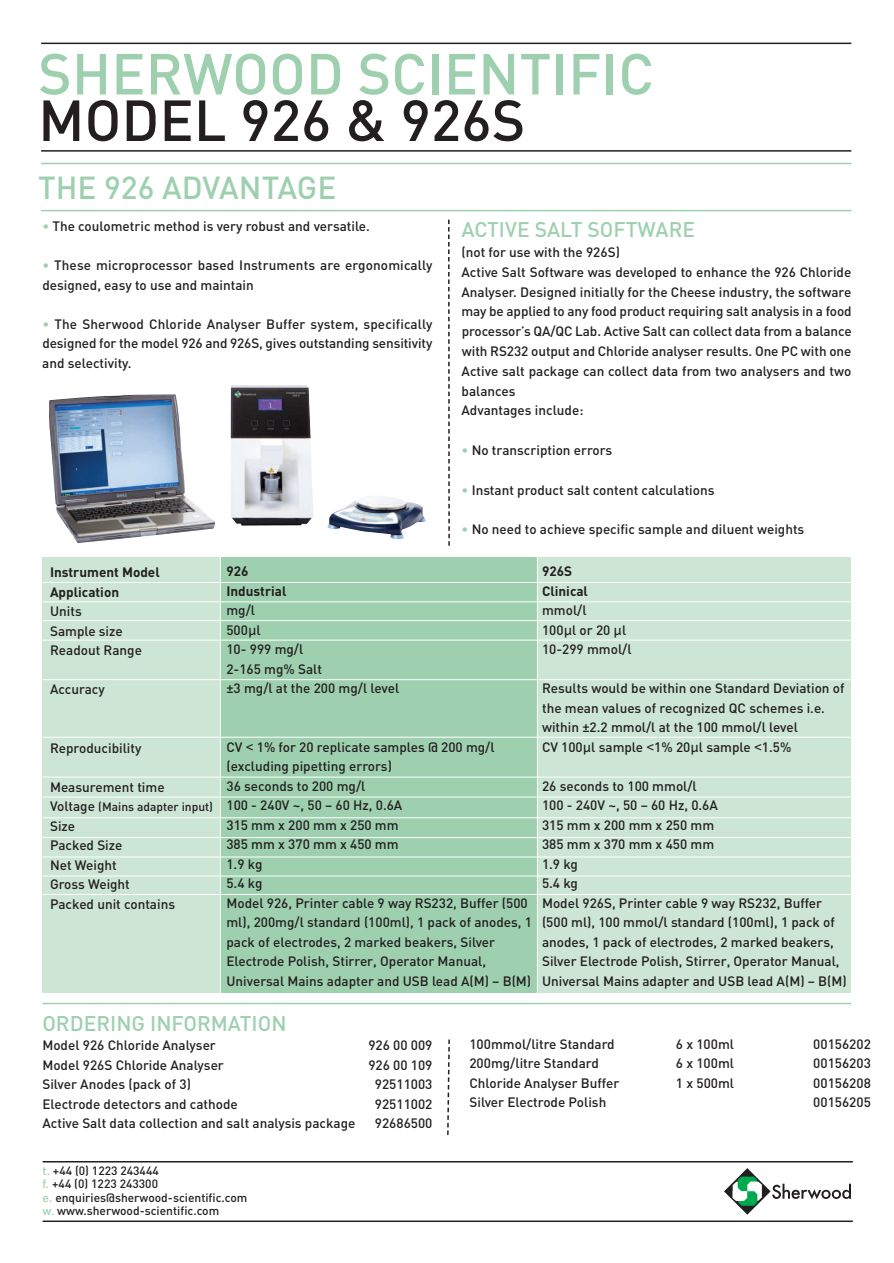
<style>
.page{position:relative;width:894px;height:1263px;background:#fff}
.page>*{position:absolute;margin:0;border:0;box-sizing:border-box;transform-origin:0 0}
.t1{font:500 57px "DIN";color:#9ed0b0}
.t2{font:500 57px "DIN";color:#231f20}
.t3{font:500 31.5px "DIN";color:#9ed0b0}
.t4{font:500 21px "DIN";color:#9ed0b0}
.t5{font:500 13.5px/19.5px "DIN";color:#231f20}
.t6{font:700 13.5px/19.5px "DIN";color:#231f20}
.t7{font:500 12px/13.5px "DIN";color:#231f20}
.s1{color:#9ed0b0}
.s2{font-size:13.5px}
.s3{font-family:"Lucida Grande";font-weight:400}
.s4{font-family:"Arial";font-weight:400}
</style>
<div class="page">
<svg style="left:724px;top:1168px;width:126px;height:47px"></svg>
<div style="left:43px;top:557px;width:807px;height:435px;background:#9ed0b0"></div>
<div style="left:537px;top:557px;width:313px;height:435px;background:#cce5d4"></div>
<img style="left:49px;top:385px;width:377px;height:158px">
<div style="left:43px;top:557px;width:177px;height:435px;background:#cce5d4"></div>
<hr style="left:41px;top:150px;width:809px;height:2px;background:#231f20">
<hr style="left:41px;top:43px;width:809px;height:1px;background:#231f20">
<hr style="left:41px;top:210px;width:809px;height:1px;background:#9ed0b0">
<hr style="left:41px;top:163px;width:809px;height:1px;background:#9ed0b0">
<hr style="left:43px;top:1221px;width:809px;height:1px;background:#231f20">
<hr style="left:43px;top:1161px;width:809px;height:2px;background:#231f20">
<svg style="left:448px;top:220px;width:1px;height:326px"></svg>
<hr style="left:43px;top:1003px;width:807px;height:1px;background:#9ed0b0">
<hr style="left:43px;top:582px;width:807px;height:1px;background:#fff">
<hr style="left:43px;top:602px;width:807px;height:1px;background:#fff">
<hr style="left:43px;top:620px;width:807px;height:1px;background:#fff">
<hr style="left:43px;top:640px;width:807px;height:1px;background:#fff">
<hr style="left:43px;top:679px;width:807px;height:1px;background:#fff">
<hr style="left:43px;top:737px;width:807px;height:1px;background:#fff">
<hr style="left:43px;top:777px;width:807px;height:1px;background:#fff">
<hr style="left:43px;top:797px;width:807px;height:1px;background:#fff">
<hr style="left:43px;top:817px;width:807px;height:1px;background:#fff">
<hr style="left:43px;top:837px;width:807px;height:1px;background:#fff">
<hr style="left:43px;top:857px;width:807px;height:1px;background:#fff">
<hr style="left:43px;top:876px;width:807px;height:1px;background:#fff">
<hr style="left:43px;top:894px;width:807px;height:1px;background:#fff">
<hr style="left:220px;top:557px;width:1px;height:439px;background:#fff">
<hr style="left:537px;top:548px;width:1px;height:448px;background:#fff">
<svg style="left:447px;top:1040px;width:3px;height:95px"></svg>
<h1 class="t1" style="left:38px;top:41px;width:617px">SHERWOOD SCIENTIFIC</h1>
<h1 class="t2" style="left:38px;top:88px;width:488px">MODEL 926 &amp; 926S</h1>
<h2 class="t3" style="left:38px;top:169px;width:299px">THE 926 ADVANTAGE</h2>
<p class="t5" style="left:42px;top:217px;width:329px"><span class="s1">•</span> The coulometric method is very robust and versatile.</p>
<p class="t5" style="left:42px;top:256px;width:391px"><span class="s1">•</span> These microprocessor based Instruments are ergonomically designed, easy to use and maintain</p>
<p class="t5" style="left:42px;top:314px;width:391px;text-align:justify"><span class="s1">•</span> The Sherwood Chloride Analyser Buffer system, specifically designed for the model 926 and 926S, gives outstanding sensitivity and selectivity.</p>
<h3 class="t4" style="left:461px;top:218px;width:235px">ACTIVE SALT SOFTWARE</h3>
<p class="t5" style="left:461px;top:242px;width:391px">(not for use with the 926S)<br>Active Salt Software was developed to enhance the 926 Chloride Analyser. Designed initially for the Cheese industry, the software may be applied to any food product requiring salt analysis in a food processor’s QA/QC Lab. Active Salt can collect data from a balance with RS232 output and Chloride analyser results. One PC with one Active salt package can collect data from two analysers and two balances<br>Advantages include:</p>
<p class="t5" style="left:461px;top:441px;width:152px"><span class="s1">•</span> No transcription errors</p>
<p class="t5" style="left:461px;top:480px;width:254px"><span class="s1">•</span> Instant product salt content calculations</p>
<p class="t5" style="left:461px;top:520px;width:344px"><span class="s1">•</span> No need to achieve specific sample and diluent weights</p>
<p class="t6" style="left:50px;top:563px;width:111px">Instrument Model<br>Application</p>
<p class="t5" style="left:50px;top:602px;width:93px">Units<br>Sample size<br>Readout Range</p>
<p class="t5" style="left:50px;top:680px;width:56px">Accuracy</p>
<p class="t5" style="left:50px;top:738px;width:93px">Reproducibility</p>
<p class="t5" style="left:50px;top:777px;width:116px">Measurement time</p>
<p class="t7" style="left:50px;top:801px;width:164px"><span class="s2">Voltage</span> (Mains adapter input)</p>
<p class="t5" style="left:50px;top:816px;width:126px">Size<br>Packed Size<br>Net Weight<br>Gross Weight<br>Packed unit contains</p>
<p class="t6" style="left:226px;top:562px;width:61px">926<br>Industrial</p>
<p class="t5" style="left:226px;top:601px;width:174px">mg/l<br>500<span class="s3">μ</span>l<br>10- 999 mg/l<br>2-165 mg% Salt<br>±3 mg/l at the 200 mg/l level</p>
<p class="t5" style="left:226px;top:737px;width:307px">CV <span class="s4">&lt;</span> 1% for 20 replicate samples @ 200 mg/l (excluding pipetting errors)<br>36 seconds to 200 mg/l<br>100 - 240V ~, 50 – 60 Hz, 0.6A<br>315 mm x 200 mm x 250 mm<br>385 mm x 370 mm x 450 mm<br>1.9 kg<br>5.4 kg<br>Model 926, Printer cable 9 way RS232, Buffer (500 ml), 200mg/l standard (100ml), 1 pack of anodes, 1 pack of electrodes, 2 marked beakers, Silver<br>Electrode Polish, Stirrer, Operator Manual,<br>Universal Mains adapter and USB lead A(M) – B(M)</p>
<p class="t6" style="left:541px;top:562px;width:47px">926S<br>Clinical</p>
<p class="t5" style="left:541px;top:601px;width:91px">mmol/l<br>100<span class="s3">μ</span>l or 20 <span class="s3">μ</span>l<br>10-299 mmol/l</p>
<p class="t5" style="left:541px;top:679px;width:304px">Results would be within one Standard Deviation of the mean values of recognized QC schemes i.e. within ±2.2 mmol/l at the 100 mmol/l level<br>CV 100<span class="s3">μ</span>l sample <span class="s4">&lt;</span>1% 20<span class="s3">μ</span>l sample <span class="s4">&lt;</span>1.5%</p>
<p class="t5" style="left:541px;top:776px;width:306px">26 seconds to 100 mmol/l<br>100 - 240V ~, 50 – 60 Hz, 0.6A<br>315 mm x 200 mm x 250 mm<br>385 mm x 370 mm x 450 mm<br>1.9 kg<br>5.4 kg<br>Model 926S, Printer cable 9 way RS232, Buffer (500 ml), 100 mmol/l standard (100ml), 1 pack of anodes, 1 pack of electrodes, 2 marked beakers,<br>Silver Electrode Polish, Stirrer, Operator Manual,<br>Universal Mains adapter and USB lead A(M) – B(M)</p>
<h3 class="t4" style="left:42px;top:1011px;width:245px">ORDERING INFORMATION</h3>
<p class="t5" style="left:42px;top:1036px;width:175px">Model 926 Chloride Analyser</p>
<p class="t5" style="left:368px;top:1036px;width:66px">926 00 009</p>
<p class="t5" style="left:42px;top:1055px;width:183px">Model 926S Chloride Analyser</p>
<p class="t5" style="left:368px;top:1055px;width:66px">926 00 109</p>
<p class="t5" style="left:42px;top:1075px;width:150px">Silver Anodes (pack of 3)</p>
<p class="t5" style="left:374px;top:1075px;width:59px">92511003</p>
<p class="t5" style="left:42px;top:1094px;width:197px">Electrode detectors and cathode</p>
<p class="t5" style="left:374px;top:1094px;width:59px">92511002</p>
<p class="t5" style="left:42px;top:1114px;width:314px">Active Salt data collection and salt analysis package</p>
<p class="t5" style="left:374px;top:1114px;width:59px">92686500</p>
<p class="t7" style="left:43px;top:1164px;width:206px"><span class="s1">t.</span> +44 (0) 1223 243444<br><span class="s1">f.</span> +44 (0) 1223 243300<br><span class="s1">e.</span> enquiries@sherwood-scientific.com <span class="s1">w.</span> www.sherwood-scientific.com</p>
<p class="t5" style="left:469px;top:1035px;width:147px">100mmol/litre Standard</p>
<p class="t5" style="left:675px;top:1035px;width:60px">6 x 100ml</p>
<p class="t5" style="left:812px;top:1035px;width:59px">00156202</p>
<p class="t5" style="left:469px;top:1054px;width:131px">200mg/litre Standard</p>
<p class="t5" style="left:675px;top:1054px;width:60px">6 x 100ml</p>
<p class="t5" style="left:812px;top:1054px;width:59px">00156203</p>
<p class="t5" style="left:469px;top:1074px;width:151px">Chloride Analyser Buffer</p>
<p class="t5" style="left:675px;top:1074px;width:60px">1 x 500ml</p>
<p class="t5" style="left:812px;top:1074px;width:59px">00156208</p>
<p class="t5" style="left:469px;top:1093px;width:138px">Silver Electrode Polish</p>
<p class="t5" style="left:812px;top:1093px;width:59px">00156205</p>
</div>
